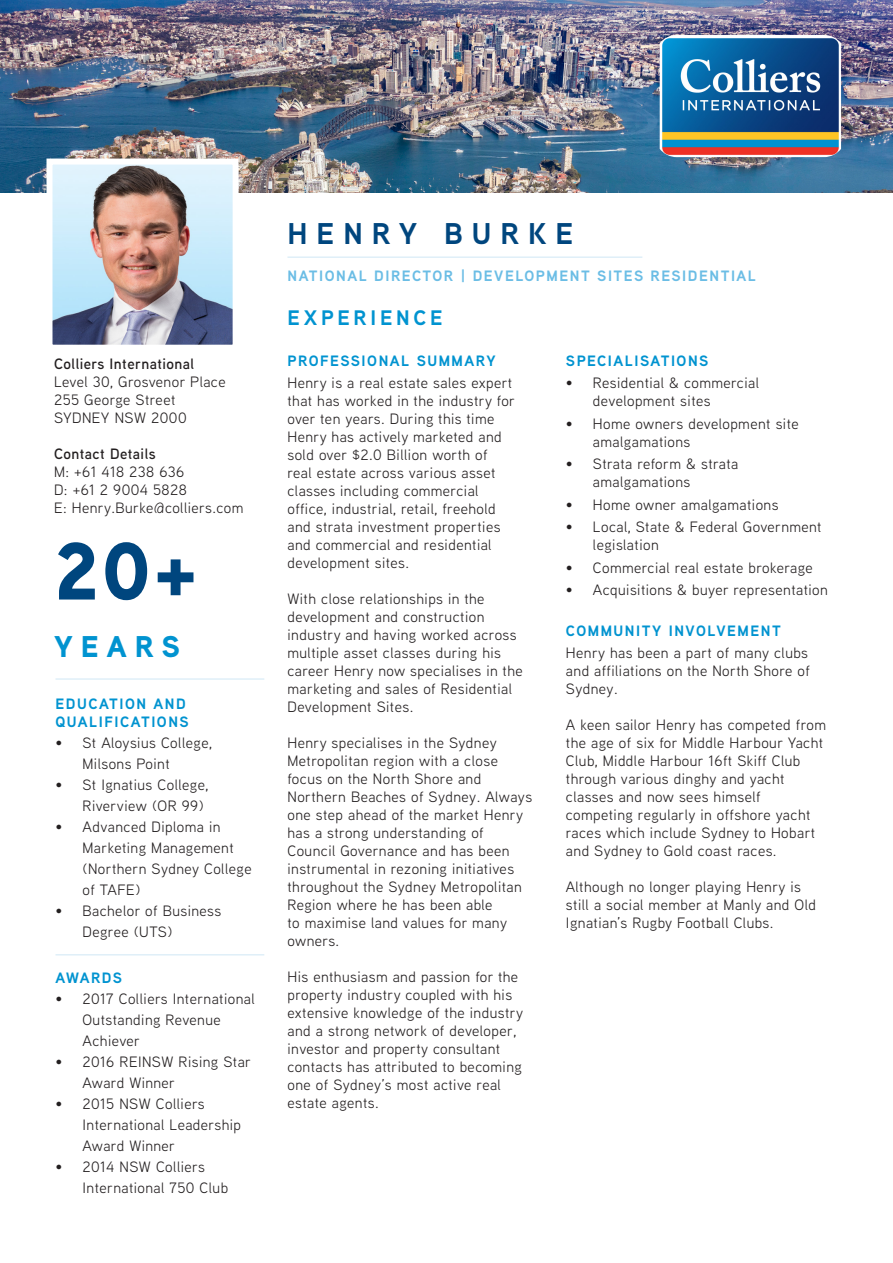
<style>
.page{position:relative;width:893px;height:1263px;background:#fff}
.page>*{position:absolute;margin:0;border:0;box-sizing:border-box;transform-origin:0 0}
.t1{font:900 81px "Aaux Next";color:#00467e}
.t2{font:700 30px "Aaux Next";letter-spacing:.3em;color:#00467e}
.t3{font:900 30px "Aaux Next";letter-spacing:.27em;color:#0093d0}
.t4{font:700 21px "Aaux Next";letter-spacing:.18em;color:#0093d0}
.t5{font:15px/18px "Aaux Next";letter-spacing:.03em;color:#231f20}
.t6{font:700 15px "Aaux Next";letter-spacing:.1em;color:#0093d0}
.t7{font:700 15px "Aaux Next";letter-spacing:.1em;color:#6bbde5}
.t8{font:600 15px "Aaux Next";letter-spacing:.03em;color:#231f20}
</style>
<div class="page">
<img style="left:0;top:0;width:893px;height:192px">
<img style="left:660px;top:35px;width:181px;height:122px">
<img style="left:53px;top:166px;width:179px;height:178px">
<div style="left:46px;top:159px;width:193px;height:192px;border:6px solid #fff"></div>
<hr style="left:287px;top:256px;width:355px;height:2px;background:#dfeff8">
<hr style="left:56px;top:954px;width:208px;height:1px;background:#dfeff8">
<hr style="left:56px;top:678px;width:208px;height:2px;background:#dfeff8">
<p class="t8" style="left:54px;top:353px;width:142px">Colliers International</p>
<p class="t5" style="left:54px;top:372px;width:173px">Level 30, Grosvenor Place</p>
<p class="t5" style="left:54px;top:390px;width:123px">255 George Street</p>
<p class="t5" style="left:54px;top:408px;width:134px">SYDNEY NSW 2000</p>
<p class="t8" style="left:54px;top:443px;width:103px">Contact Details</p>
<p class="t5" style="left:54px;top:462px;width:132px">M: +61 418 238 636</p>
<p class="t5" style="left:54px;top:480px;width:134px">D: +61 2 9004 5828</p>
<p class="t5" style="left:54px;top:498px;width:191px">E: Henry.Burke@colliers.com</p>
<p class="t1" style="left:54px;top:513px;width:145px">20+</p>
<p class="t3" style="left:54px;top:625px;width:128px">YEARS</p>
<p class="t6" style="left:56px;top:693px;width:132px">EDUCATION AND</p>
<p class="t6" style="left:56px;top:711px;width:135px">QUALIFICATIONS</p>
<p class="t5" style="left:82px;top:731px;width:131px;line-height:21px;text-indent:-27px">• St Aloysius College,<br>Milsons Point</p>
<p class="t5" style="left:82px;top:773px;width:127px;line-height:21px;text-indent:-27px">• St Ignatius College,<br>Riverview (OR 99)</p>
<p class="t5" style="left:82px;top:815px;width:171px;line-height:21px;text-indent:-27px">• Advanced Diploma in<br>Marketing Management (Northern Sydney College of TAFE)</p>
<p class="t5" style="left:82px;top:899px;width:140px;line-height:21px;text-indent:-27px">• Bachelor of Business<br>Degree (UTS)</p>
<p class="t6" style="left:56px;top:967px;width:68px">AWARDS</p>
<p class="t5" style="left:82px;top:988px;width:174px;line-height:21px;text-indent:-27px">• 2017 Colliers International<br>Outstanding Revenue<br>Achiever</p>
<p class="t5" style="left:82px;top:1051px;width:170px;line-height:21px;text-indent:-27px">• 2016 REINSW Rising Star<br>Award Winner</p>
<p class="t5" style="left:82px;top:1093px;width:160px;line-height:21px;text-indent:-27px">• 2015 NSW Colliers<br>International Leadership<br>Award Winner</p>
<p class="t5" style="left:82px;top:1156px;width:147px;line-height:21px;text-indent:-27px">• 2014 NSW Colliers<br>International 750 Club</p>
<p class="t2" style="left:287px;top:212px;width:287px">HENRY BURKE</p>
<p class="t7" style="left:287px;top:265px;width:470px">NATIONAL DIRECTOR | DEVELOPMENT SITES RESIDENTIAL</p>
<p class="t4" style="left:287px;top:303px;width:157px">EXPERIENCE</p>
<p class="t6" style="left:287px;top:350px;width:210px">PROFESSIONAL SUMMARY</p>
<p class="t5" style="left:287px;top:373px;width:229px">Henry is a real estate sales expert that has worked in the industry for over ten years. During this time<br>Henry has actively marketed and sold over $2.0 Billion worth of real estate across various asset classes including commercial office, industrial, retail, freehold and strata investment properties and commercial and residential development sites.</p>
<p class="t5" style="left:287px;top:589px;width:237px">With close relationships in the development and construction industry and having worked across multiple asset classes during his career Henry now specialises in the marketing and sales of Residential<br>Development Sites.</p>
<p class="t5" style="left:287px;top:733px;width:246px">Henry specialises in the Sydney<br>Metropolitan region with a close focus on the North Shore and<br>Northern Beaches of Sydney. Always one step ahead of the market Henry has a strong understanding of<br>Council Governance and has been instrumental in rezoning initiatives throughout the Sydney Metropolitan<br>Region where he has been able<br>to maximise land values for many owners.</p>
<p class="t5" style="left:287px;top:967px;width:237px">His enthusiasm and passion for the property industry coupled with his extensive knowledge of the industry and a strong network of developer, investor and property consultant contacts has attributed to becoming one of Sydney’s most active real estate agents.</p>
<p class="t6" style="left:566px;top:350px;width:144px">SPECIALISATIONS</p>
<p class="t5" style="left:593px;top:373px;width:168px;text-indent:-27px">• Residential &amp; commercial development sites</p>
<p class="t5" style="left:593px;top:414px;width:207px;text-indent:-27px">• Home owners development site amalgamations</p>
<p class="t5" style="left:593px;top:454px;width:147px;text-indent:-27px">• Strata reform &amp; strata amalgamations</p>
<p class="t5" style="left:566px;top:495px;width:214px">• Home owner amalgamations</p>
<p class="t5" style="left:593px;top:517px;width:230px;text-indent:-27px">• Local, State &amp; Federal Government legislation</p>
<p class="t5" style="left:566px;top:558px;width:248px">• Commercial real estate brokerage</p>
<p class="t5" style="left:566px;top:580px;width:263px">• Acquisitions &amp; buyer representation</p>
<p class="t6" style="left:566px;top:620px;width:216px">COMMUNITY INVOLVEMENT</p>
<p class="t5" style="left:566px;top:643px;width:245px;text-align:justify">Henry has been a part of many clubs and affiliations on the North Shore of Sydney.</p>
<p class="t5" style="left:566px;top:715px;width:262px">A keen sailor Henry has competed from the age of six for Middle Harbour Yacht<br>Club, Middle Harbour 16ft Skiff Club</p>
<p class="t5" style="left:566px;top:769px;width:251px">through various dinghy and yacht classes and now sees himself competing regularly in offshore yacht races which include Sydney to Hobart and Sydney to Gold coast races.</p>
<p class="t5" style="left:566px;top:877px;width:252px">Although no longer playing Henry is still a social member at Manly and Old<br>Ignatian’s Rugby Football Clubs.</p>
</div>
